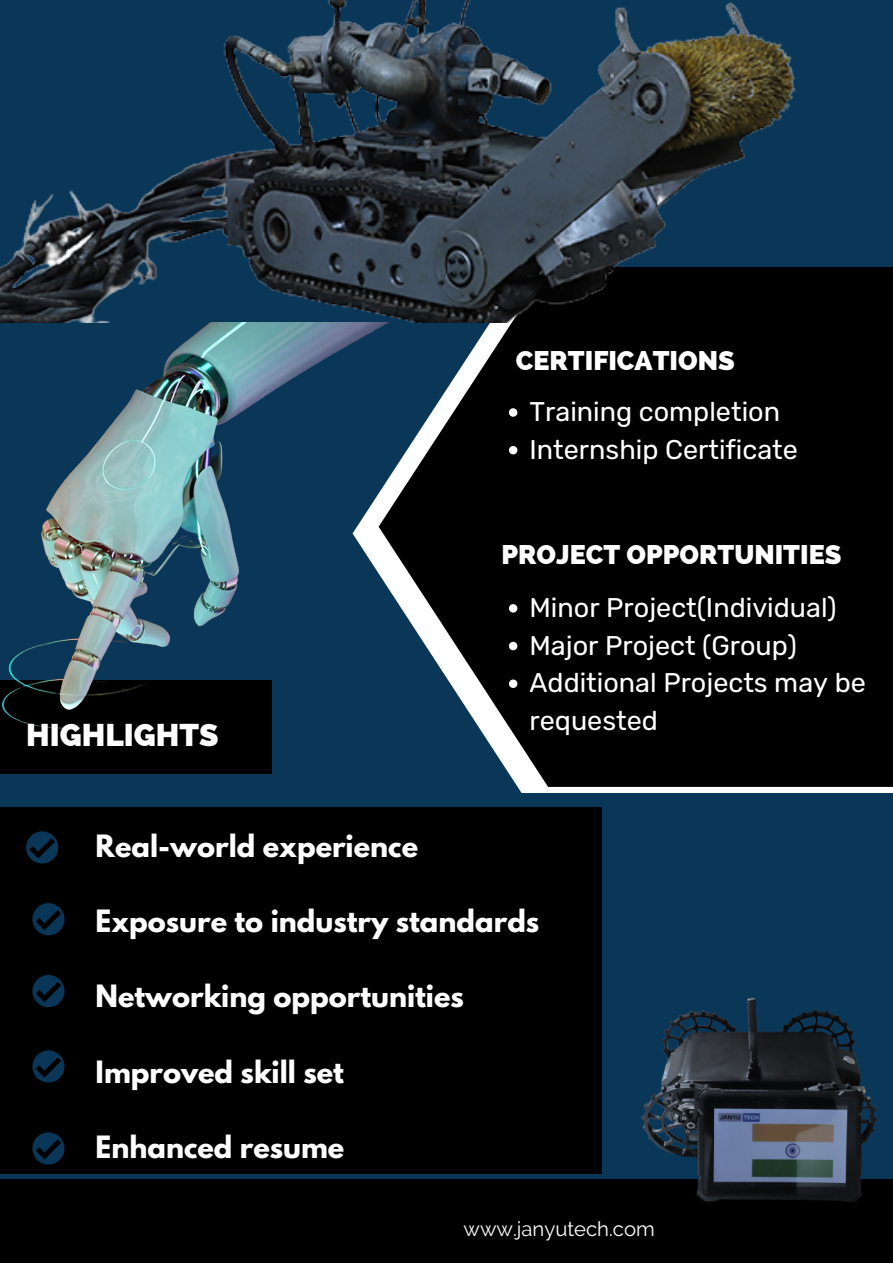
<style>
.page{position:relative;width:893px;height:1263px;background:#0a3758}
.page>*{position:absolute;margin:0;border:0;box-sizing:border-box;transform-origin:0 0}
.t1{font:800 31.5px "Raleway";color:#fff}
.t2{font:700 27.22px "League Spartan";color:#fff}
.t3{font:27px/37.7px "Rubik";color:#fff}
.t4{font:800 27px "Raleway";color:#fff}
.t5{font:20.33px "Raleway";color:#fff}
</style>
<div class="page">
<svg style="left:406px;top:322px;width:487px;height:464px;background:#0b0e10"></svg>
<img style="left:0;top:0;width:893px;height:322px">
<div style="left:0;top:807px;width:601px;height:367px;background:#000"></div>
<div style="left:0;top:1179px;width:893px;height:84px;background:#000"></div>
<svg style="left:26px;top:831px;width:32px;height:32px"></svg>
<svg style="left:32px;top:903px;width:33px;height:32px"></svg>
<svg style="left:32px;top:975px;width:33px;height:32px"></svg>
<svg style="left:32px;top:1050px;width:33px;height:32px"></svg>
<svg style="left:32px;top:1132px;width:33px;height:32px"></svg>
<img style="left:0;top:322px;width:406px;height:452px">
<img style="left:641px;top:997px;width:237px;height:205px">
<svg style="left:509px;top:408px;width:8px;height:9px"></svg>
<svg style="left:509px;top:446px;width:8px;height:8px"></svg>
<svg style="left:509px;top:604px;width:8px;height:8px"></svg>
<svg style="left:509px;top:642px;width:8px;height:8px"></svg>
<svg style="left:509px;top:679px;width:8px;height:9px"></svg>
<p class="t1" style="left:26px;top:716px;width:194px">HIGHLIGHTS</p>
<p class="t2" style="left:96px;top:832px;width:324px">Real-world experience</p>
<p class="t4" style="left:516px;top:344px;width:220px">CERTIFICATIONS</p>
<p class="t3" style="left:529px;top:393px;width:270px">Training completion<br>Internship Certificate</p>
<p class="t4" style="left:501px;top:538px;width:341px">PROJECT OPPORTUNITIES</p>
<p class="t3" style="left:529px;top:589px;width:338px">Minor Project(Individual)<br>Major Project (Group)<br>Additional Projects may be requested</p>
<p class="t2" style="left:96px;top:907px;width:445px">Exposure to industry standards</p>
<p class="t2" style="left:96px;top:983px;width:370px">Networking opportunities</p>
<p class="t2" style="left:96px;top:1058px;width:250px">Improved skill set</p>
<p class="t2" style="left:96px;top:1134px;width:250px">Enhanced resume</p>
<p class="t5" style="left:463px;top:1216px;width:193px">www.janyutech.com</p>
</div>
